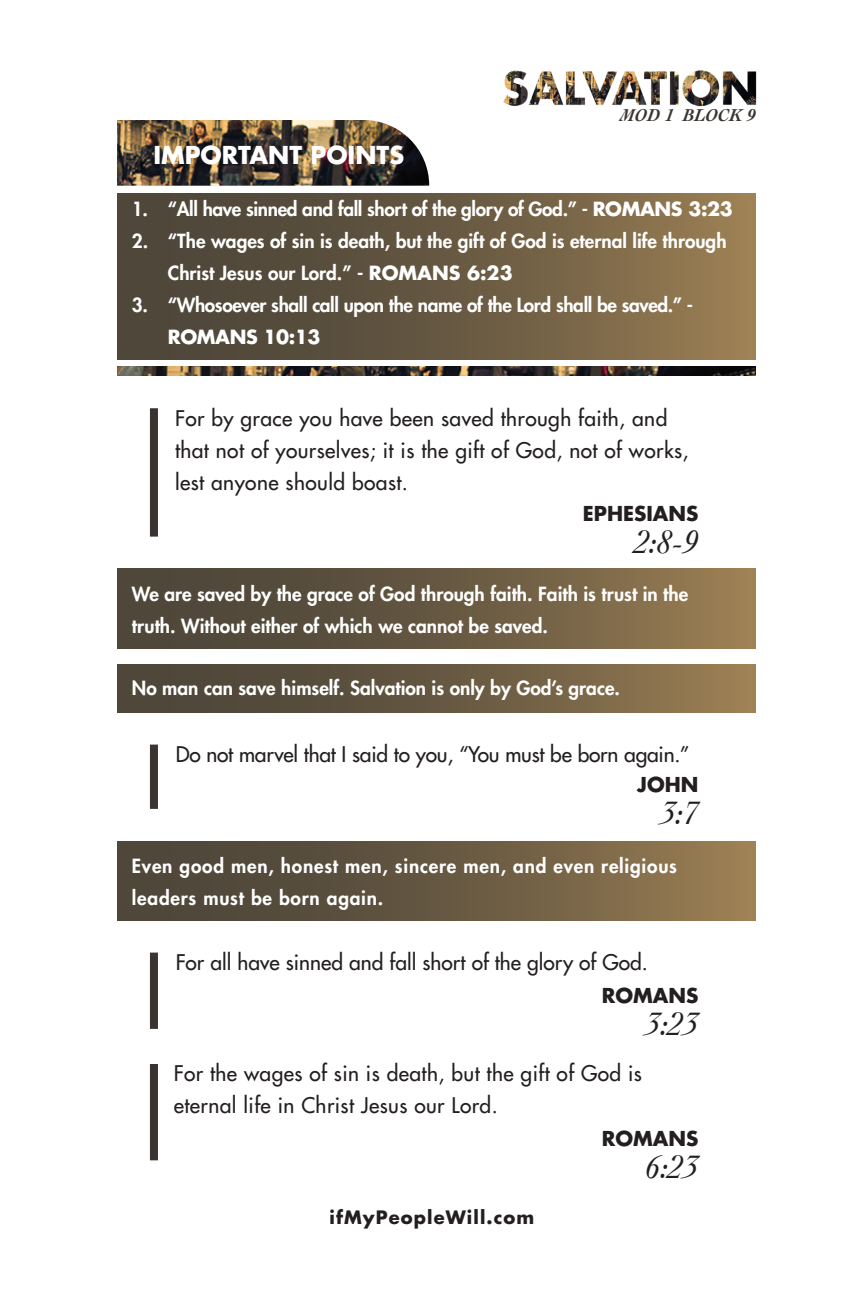
<style>
.page{position:relative;width:864px;height:1296px;background:#fff}
.page>*{position:absolute;margin:0;border:0;box-sizing:border-box;transform-origin:0 0}
.t1{font:italic 34px "Cochin";color:#231f20}
.t2{font:700 24px "Futura Std";color:#fff}
.t3{font:500 21px/32px "Futura Std";letter-spacing:.02em;color:#231f20}
.t4{font:500 21px "Futura Std";letter-spacing:-.01em;color:#231f20}
.t5{font:500 21px "Futura Std";color:#231f20}
.t6{font:700 20px "Futura Std";color:#231f20}
.t7{font:800 19px/32px "Futura Std";color:#fff}
.t8{font:800 19px/32px "Futura Std";letter-spacing:-.02em;color:#fff}
.t9{font:800 19px/32px "Futura Std";letter-spacing:.04em;color:#fff}
.t10{font:700 18px "Futura Std";letter-spacing:.06em;color:#231f20}
.t11{font:italic 700 18px "Cochin";color:#393430}
.s1{font-weight:700}
</style>
<div class="page">
<img style="left:117px;top:367px;width:639px;height:9px">
<div style="left:117px;top:193px;width:639px;height:167px;background:linear-gradient(to right,#423d36,#957a51)"></div>
<div style="left:117px;top:569px;width:639px;height:80px;background:linear-gradient(to right,#423d36,#957a51)"></div>
<div style="left:117px;top:665px;width:639px;height:48px;background:linear-gradient(to right,#423d36,#957a51)"></div>
<div style="left:117px;top:842px;width:639px;height:79px;background:linear-gradient(to right,#423d36,#957a51)"></div>
<div style="left:150px;top:408px;width:8px;height:129px;background:#393430"></div>
<div style="left:150px;top:1064px;width:8px;height:96px;background:#393430"></div>
<div style="left:150px;top:745px;width:8px;height:64px;background:#393430"></div>
<div style="left:150px;top:953px;width:8px;height:76px;background:#393430"></div>
<img style="left:503px;top:70px;width:254px;height:37px">
<img style="left:117px;top:120px;width:312px;height:66px">
<p class="t2" style="left:153px;top:139px;width:252px">IMPORTANT POINTS</p>
<p class="t11" style="left:621px;top:103px;width:136px">MOD 1 BLOCK 9</p>
<p class="t8" style="left:132px;top:193px;width:602px">1. “All have sinned and fall short of the glory of God.” - <span class="s1">ROMANS 3:23</span></p>
<p class="t7" style="left:168px;top:225px;width:560px;text-indent:-36px">2. “The wages of sin is death, but the gift of God is eternal life through<br>Christ Jesus our Lord.” - <span class="s1">ROMANS 6:23</span></p>
<p class="t8" style="left:168px;top:289px;width:527px;text-indent:-36px">3. “Whosoever shall call upon the name of the Lord shall be saved.” -<br><span class="s1">ROMANS 10:13</span></p>
<p class="t3" style="left:175px;top:402px;width:515px">For by grace you have been saved through faith, and that not of yourselves; it is the gift of God, not of works, lest anyone should boast.</p>
<p class="t6" style="left:583px;top:500px;width:117px">EPHESIANS</p>
<p class="t1" style="left:634px;top:519px;width:66px">2:8-9</p>
<p class="t7" style="left:132px;top:578px;width:558px">We are saved by the grace of God through faith. Faith is trust in the truth. Without either of which we cannot be saved.</p>
<p class="t7" style="left:132px;top:672px;width:490px">No man can save himself. Salvation is only by God’s grace.</p>
<p class="t4" style="left:176px;top:741px;width:515px">Do not marvel that I said to you, “You must be born again.”</p>
<p class="t6" style="left:637px;top:772px;width:63px">JOHN</p>
<p class="t1" style="left:661px;top:790px;width:39px">3:7</p>
<p class="t9" style="left:132px;top:850px;width:547px">Even good men, honest men, sincere men, and even religious leaders must be born again.</p>
<p class="t5" style="left:176px;top:949px;width:474px">For all have sinned and fall short of the glory of God.</p>
<p class="t6" style="left:602px;top:982px;width:98px">ROMANS</p>
<p class="t1" style="left:646px;top:1001px;width:54px">3:23</p>
<p class="t3" style="left:174px;top:1058px;width:470px">For the wages of sin is death, but the gift of God is eternal life in Christ Jesus our Lord.</p>
<p class="t10" style="left:330px;top:1205px;width:206px">ifMyPeopleWill.com</p>
<p class="t6" style="left:602px;top:1125px;width:98px">ROMANS</p>
<p class="t1" style="left:646px;top:1144px;width:54px">6:23</p>
</div>
